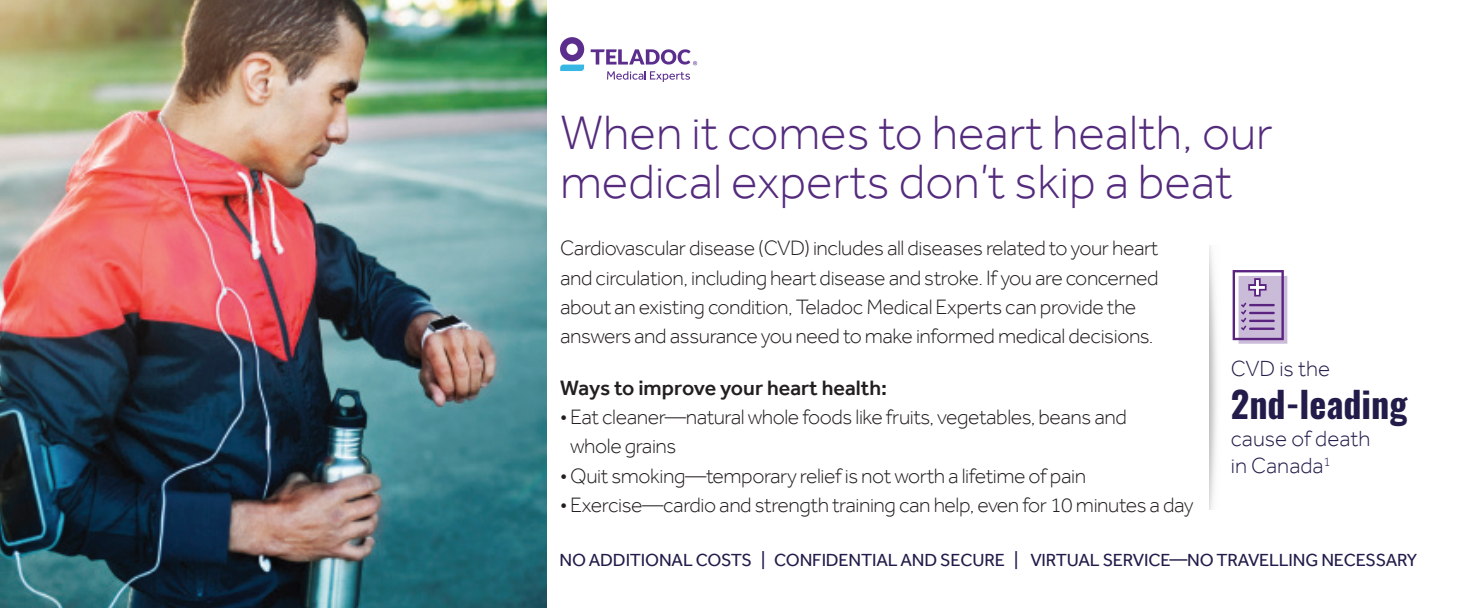
<style>
.page{position:relative;width:1458px;height:608px;background:#fff}
.page>*{position:absolute;margin:0;border:0;box-sizing:border-box;transform-origin:0 0}
.t1{font:300 49.5px/49.5px "Effra";color:#542b7d}
.t2{font:700 36px "Oswald";color:#231b49}
.t3{font:300 22.5px/27px "Effra";color:#231b49}
.t4{font:300 21.38px/29.2px "Effra";letter-spacing:-.02em;color:#231f20}
.t5{font:500 21.38px "Effra";color:#231f20}
.t6{font:18px "Effra";letter-spacing:-.01em;color:#231b49}
</style>
<div class="page">
<img style="left:0;top:0;width:547px;height:608px">
<svg style="left:1233px;top:270px;width:54px;height:73px;background:#b6a0c8"></svg>
<svg style="left:560px;top:37px;width:24px;height:34px"></svg>
<svg style="left:591px;top:49px;width:106px;height:16px"></svg>
<svg style="left:607px;top:71px;width:83px;height:11px"></svg>
<img style="left:1210px;top:245px;width:7px;height:264px">
<p class="t1" style="left:560px;top:107px;width:714px">When it comes to heart health, our medical experts don’t skip a beat</p>
<p class="t4" style="left:560px;top:233px;width:600px">Cardiovascular disease (CVD) includes all diseases related to your heart and circulation, including heart disease and stroke. If you are concerned about an existing condition, Teladoc Medical Experts can provide the answers and assurance you need to make informed medical decisions.</p>
<p class="t5" style="left:560px;top:375px;width:329px">Ways to improve your heart health:</p>
<p class="t4" style="left:560px;top:402px;width:568px">• Eat cleaner—natural whole foods like fruits, vegetables, beans and</p>
<p class="t4" style="left:570px;top:431px;width:108px">whole grains</p>
<p class="t4" style="left:560px;top:460px;width:528px">• Quit smoking—temporary relief is not worth a lifetime of pain</p>
<p class="t4" style="left:560px;top:490px;width:635px">• Exercise—cardio and strength training can help, even for 10 minutes a day</p>
<p class="t3" style="left:1231px;top:355px;width:101px">CVD is the</p>
<p class="t2" style="left:1231px;top:385px;width:178px">2nd-leading</p>
<p class="t3" style="left:1231px;top:425px;width:141px">cause of death in Canada<sup>1</sup></p>
<p class="t6" style="left:559px;top:549px;width:859px">NO ADDITIONAL COSTS | CONFIDENTIAL AND SECURE | VIRTUAL SERVICE—NO TRAVELLING NECESSARY</p>
</div>
